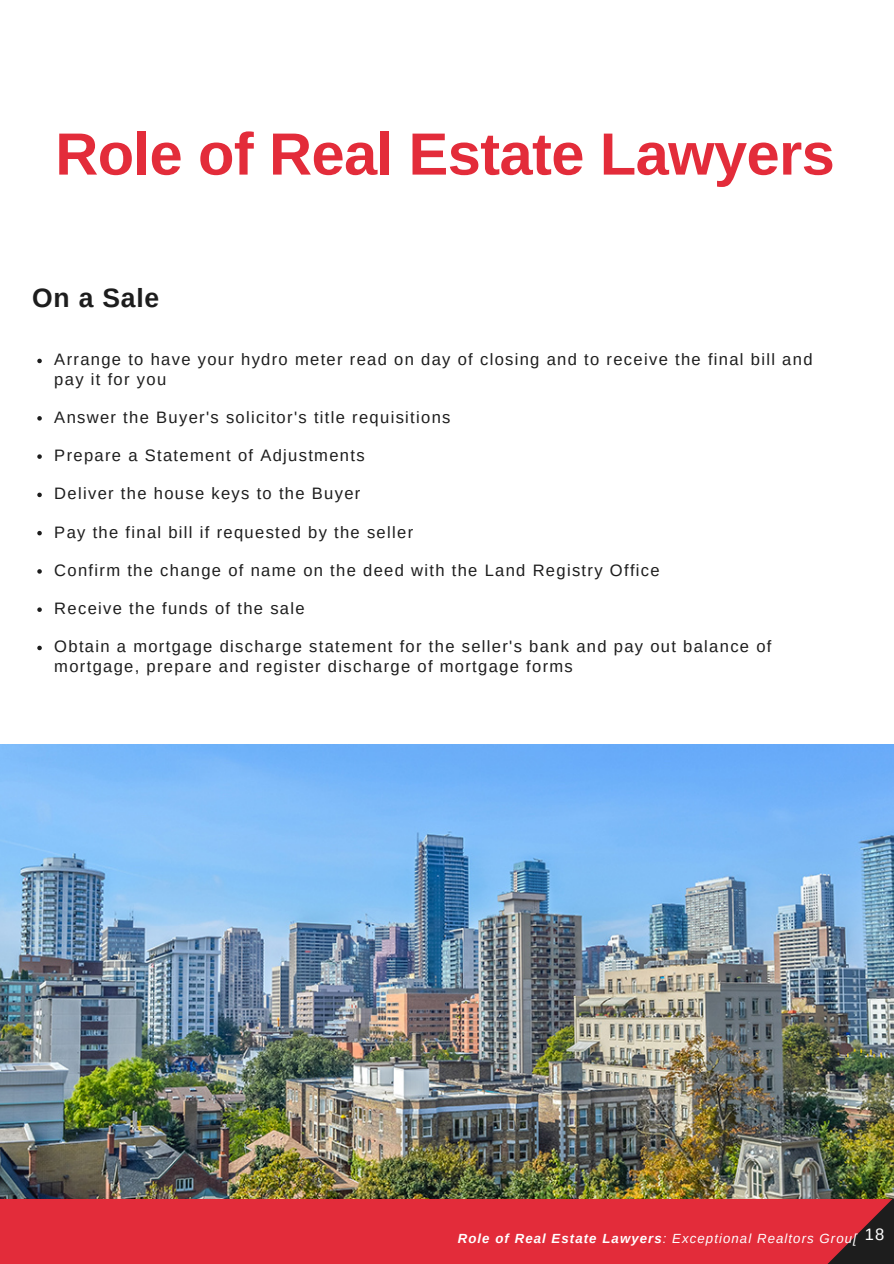
<style>
.page{position:relative;width:894px;height:1264px;background:#fff}
.page>*{position:absolute;margin:0;border:0;box-sizing:border-box;transform-origin:0 0}
.t1{font:700 59.55px "Arimo";letter-spacing:-.01em;color:#e32c3a}
.t2{font:700 26.4px "Arimo";letter-spacing:.03em;color:#1d1d1d}
.t3{font:16.5px/19.2px "Arimo";letter-spacing:.08em;color:#1d1d1d}
.t4{font:italic 13.2px "Arimo";letter-spacing:.08em;color:#fff}
.s1{font-weight:700}
</style>
<div class="page">
<svg style="left:37px;top:359px;width:5px;height:4px"></svg>
<svg style="left:37px;top:416px;width:5px;height:4px"></svg>
<svg style="left:37px;top:454px;width:5px;height:5px"></svg>
<svg style="left:37px;top:492px;width:5px;height:5px"></svg>
<svg style="left:37px;top:531px;width:5px;height:4px"></svg>
<svg style="left:37px;top:569px;width:5px;height:4px"></svg>
<svg style="left:37px;top:607px;width:5px;height:5px"></svg>
<svg style="left:37px;top:645px;width:5px;height:5px"></svg>
<div style="left:0;top:1197px;width:893px;height:66px;background:#e32c3a"></div>
<svg style="left:650px;top:1198px;width:243px;height:65px"></svg>
<img style="left:0;top:744px;width:893px;height:454px">
<h1 class="t1" style="left:55px;top:121px;width:780px">Role of Real Estate Lawyers</h1>
<h2 class="t2" style="left:32px;top:283px;width:128px">On a Sale</h2>
<p class="t3" style="left:54px;top:350px;width:759px">Arrange to have your hydro meter read on day of closing and to receive the final bill and pay it for you</p>
<p class="t3" style="left:54px;top:407px;width:397px">Answer the Buyer's solicitor's title requisitions</p>
<p class="t3" style="left:54px;top:446px;width:312px">Prepare a Statement of Adjustments</p>
<p class="t3" style="left:54px;top:484px;width:307px">Deliver the house keys to the Buyer</p>
<p class="t3" style="left:54px;top:522px;width:360px">Pay the final bill if requested by the seller</p>
<p class="t3" style="left:54px;top:560px;width:606px">Confirm the change of name on the deed with the Land Registry Office</p>
<p class="t3" style="left:54px;top:599px;width:252px">Receive the funds of the sale</p>
<p class="t3" style="left:54px;top:637px;width:718px">Obtain a mortgage discharge statement for the seller's bank and pay out balance of mortgage, prepare and register discharge of mortgage forms</p>
<p class="t4" style="left:457px;top:1231px;width:428px"><span class="s1">Role of Real Estate Lawyers</span>: Exceptional Realtors Grou[ <sup>18</sup></p>
</div>
